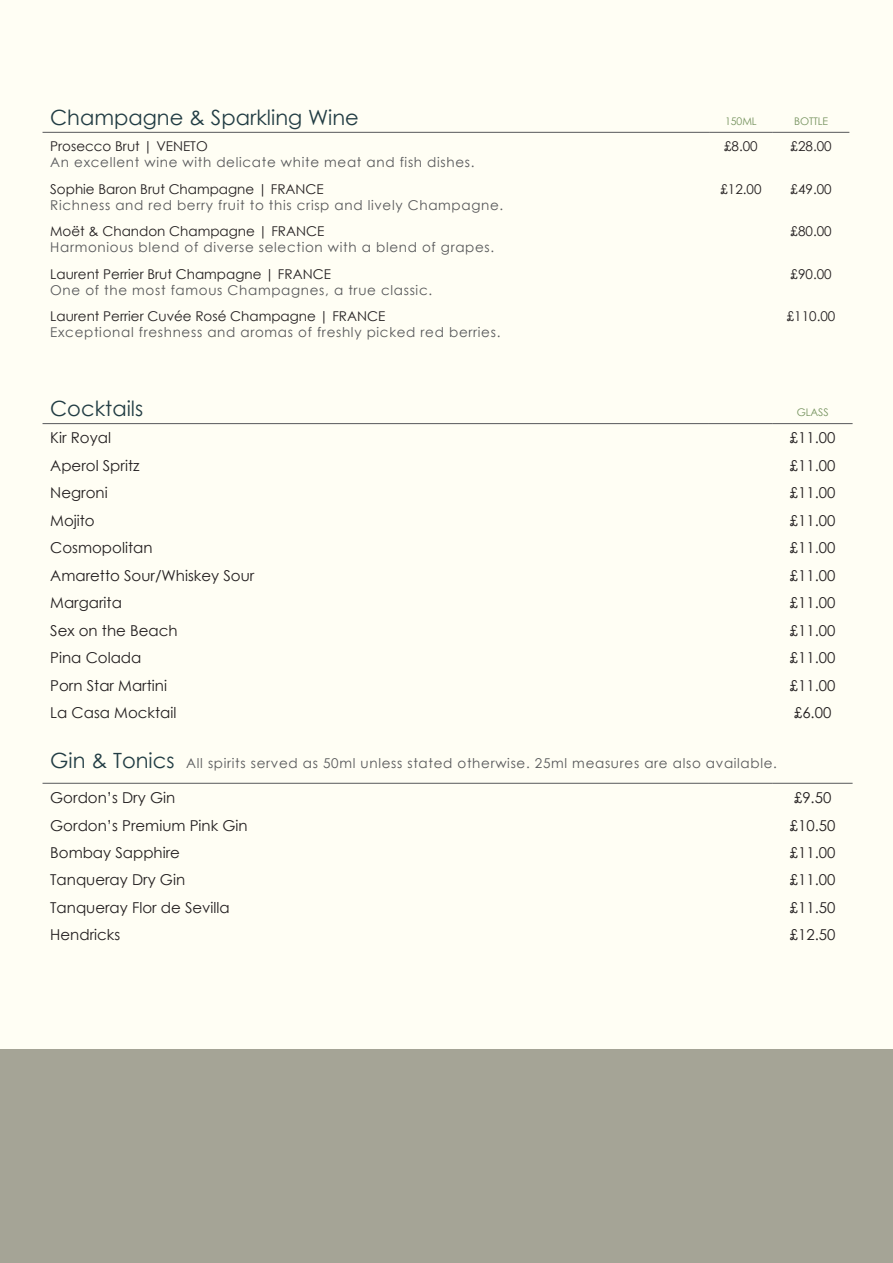
<style>
.page{position:relative;width:893px;height:1263px;background:#fff}
.page>*{position:absolute;margin:0;border:0;box-sizing:border-box;transform-origin:0 0}
.t1{font:21px "Century Gothic";color:#223d44}
.t2{font:15px "Century Gothic";color:#231f20}
.t3{font:13.5px "Century Gothic";letter-spacing:.05em;color:#57585a}
.t4{font:13.5px "Century Gothic";color:#231f20}
.t5{font:10.5px "Century Gothic";letter-spacing:-.01em;color:#75925e}
.s1{font-size:21px;color:#223d44}
</style>
<div class="page">
<div style="left:0;top:0;width:893px;height:1049px;background:#fffef4"></div>
<div style="left:0;top:1049px;width:893px;height:214px;background:#a5a496"></div>
<hr style="left:43px;top:423px;width:665px;height:1px;background:#57585a">
<hr style="left:708px;top:423px;width:65px;height:1px;background:#57585a">
<hr style="left:773px;top:423px;width:80px;height:1px;background:#57585a">
<hr style="left:43px;top:783px;width:665px;height:1px;background:#57585a">
<hr style="left:708px;top:783px;width:65px;height:1px;background:#57585a">
<hr style="left:773px;top:783px;width:80px;height:1px;background:#57585a">
<hr style="left:43px;top:132px;width:666px;height:1px;background:#57585a">
<hr style="left:709px;top:132px;width:64px;height:1px;background:#57585a">
<hr style="left:773px;top:132px;width:76px;height:1px;background:#57585a">
<p class="t1" style="left:50px;top:102px;width:310px">Champagne &amp; Sparkling Wine</p>
<p class="t5" style="left:725px;top:113px;width:33px">150ML</p>
<p class="t5" style="left:794px;top:113px;width:36px">BOTTLE</p>
<p class="t4" style="left:50px;top:137px;width:159px">Prosecco Brut | VENETO</p>
<p class="t3" style="left:50px;top:153px;width:426px">An excellent wine with delicate white meat and fish dishes.</p>
<p class="t4" style="left:724px;top:137px;width:35px">£8.00</p>
<p class="t4" style="left:790px;top:137px;width:43px">£28.00</p>
<p class="t4" style="left:50px;top:179px;width:275px">Sophie Baron Brut Champagne | FRANCE</p>
<p class="t3" style="left:50px;top:195px;width:454px">Richness and red berry fruit to this crisp and lively Champagne.</p>
<p class="t4" style="left:720px;top:179px;width:43px">£12.00</p>
<p class="t4" style="left:790px;top:179px;width:43px">£49.00</p>
<p class="t4" style="left:50px;top:222px;width:276px">Moët &amp; Chandon Champagne | FRANCE</p>
<p class="t3" style="left:50px;top:238px;width:446px">Harmonious blend of diverse selection with a blend of grapes.</p>
<p class="t4" style="left:790px;top:222px;width:43px">£80.00</p>
<p class="t4" style="left:50px;top:264px;width:282px">Laurent Perrier Brut Champagne | FRANCE</p>
<p class="t3" style="left:50px;top:280px;width:383px">One of the most famous Champagnes, a true classic.</p>
<p class="t4" style="left:790px;top:264px;width:43px">£90.00</p>
<p class="t4" style="left:50px;top:307px;width:337px">Laurent Perrier Cuvée Rosé Champagne | FRANCE</p>
<p class="t3" style="left:50px;top:323px;width:452px">Exceptional freshness and aromas of freshly picked red berries.</p>
<p class="t4" style="left:787px;top:307px;width:50px">£110.00</p>
<p class="t1" style="left:50px;top:394px;width:94px">Cocktails</p>
<p class="t5" style="left:797px;top:405px;width:33px">GLASS</p>
<p class="t2" style="left:50px;top:427px;width:62px">Kir Royal</p>
<p class="t2" style="left:790px;top:427px;width:47px">£11.00</p>
<p class="t2" style="left:50px;top:455px;width:91px">Aperol Spritz</p>
<p class="t2" style="left:790px;top:455px;width:47px">£11.00</p>
<p class="t2" style="left:50px;top:482px;width:59px">Negroni</p>
<p class="t2" style="left:790px;top:482px;width:47px">£11.00</p>
<p class="t2" style="left:50px;top:510px;width:46px">Mojito</p>
<p class="t2" style="left:790px;top:510px;width:47px">£11.00</p>
<p class="t2" style="left:50px;top:537px;width:104px">Cosmopolitan</p>
<p class="t2" style="left:790px;top:537px;width:47px">£11.00</p>
<p class="t2" style="left:50px;top:565px;width:206px">Amaretto Sour/Whiskey Sour</p>
<p class="t2" style="left:790px;top:565px;width:47px">£11.00</p>
<p class="t2" style="left:50px;top:592px;width:73px">Margarita</p>
<p class="t2" style="left:790px;top:592px;width:47px">£11.00</p>
<p class="t2" style="left:50px;top:620px;width:129px">Sex on the Beach</p>
<p class="t2" style="left:790px;top:620px;width:47px">£11.00</p>
<p class="t2" style="left:50px;top:647px;width:93px">Pina Colada</p>
<p class="t2" style="left:790px;top:647px;width:47px">£11.00</p>
<p class="t2" style="left:50px;top:675px;width:118px">Porn Star Martini</p>
<p class="t2" style="left:790px;top:675px;width:47px">£11.00</p>
<p class="t2" style="left:50px;top:702px;width:128px">La Casa Mocktail</p>
<p class="t2" style="left:794px;top:702px;width:39px">£6.00</p>
<p class="t3" style="left:50px;top:754px;width:728px"><span class="s1">Gin &amp; Tonics</span> All spirits served as 50ml unless stated otherwise. 25ml measures are also available.</p>
<p class="t2" style="left:50px;top:787px;width:127px">Gordon’s Dry Gin</p>
<p class="t2" style="left:794px;top:787px;width:39px">£9.50</p>
<p class="t2" style="left:50px;top:815px;width:199px">Gordon’s Premium Pink Gin</p>
<p class="t2" style="left:790px;top:815px;width:47px">£10.50</p>
<p class="t2" style="left:50px;top:842px;width:131px">Bombay Sapphire</p>
<p class="t2" style="left:790px;top:842px;width:47px">£11.00</p>
<p class="t2" style="left:50px;top:869px;width:136px">Tanqueray Dry Gin</p>
<p class="t2" style="left:790px;top:869px;width:47px">£11.00</p>
<p class="t2" style="left:50px;top:897px;width:181px">Tanqueray Flor de Sevilla</p>
<p class="t2" style="left:790px;top:897px;width:47px">£11.50</p>
<p class="t2" style="left:50px;top:924px;width:71px">Hendricks</p>
<p class="t2" style="left:790px;top:924px;width:47px">£12.50</p>
</div>
